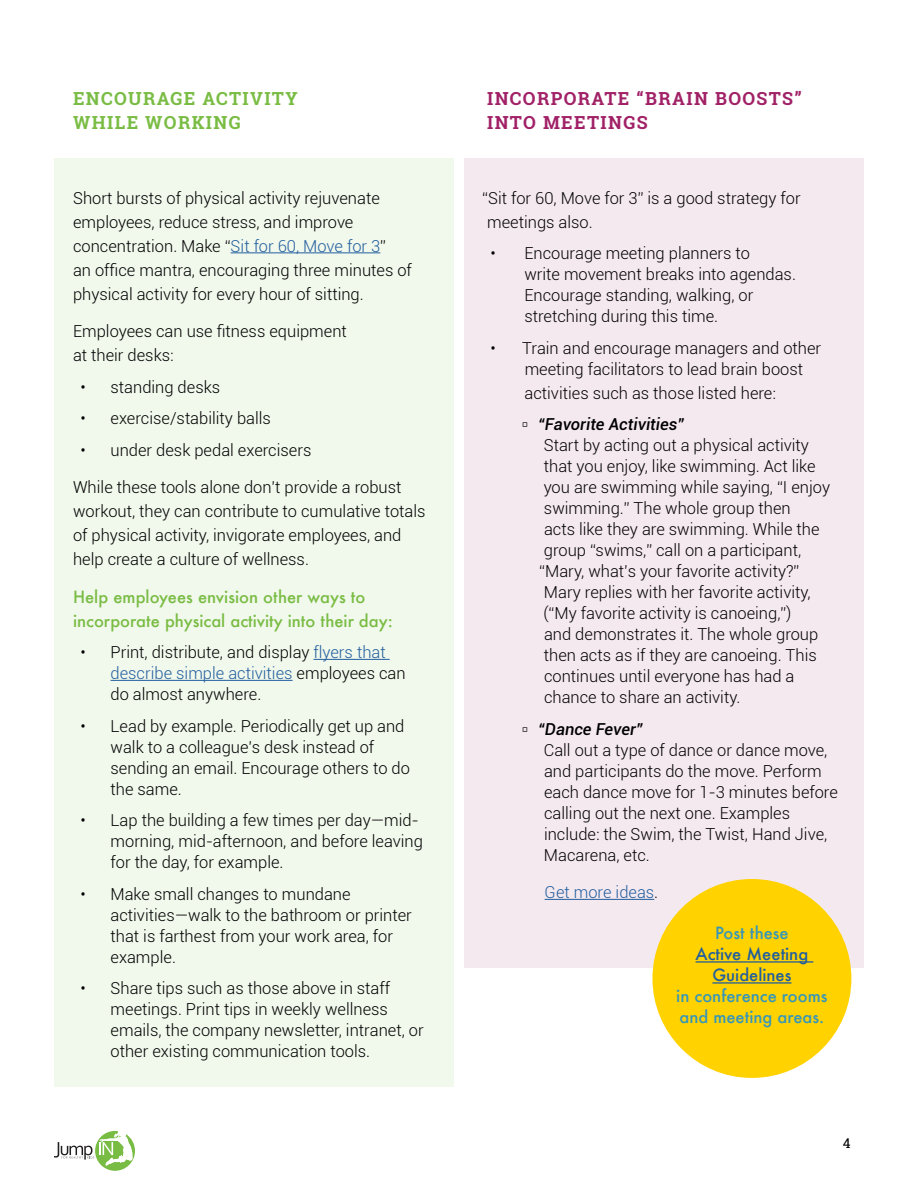
<style>
.page{position:relative;width:918px;height:1188px;background:#fff}
.page>*{position:absolute;margin:0;border:0;box-sizing:border-box;transform-origin:0 0}
.t1{font:700 18px/24px "Roboto Slab";letter-spacing:.075em;color:#a12167}
.t2{font:700 18px/24px "Roboto Slab";letter-spacing:.075em;color:#79bc43}
.t3{font:300 16.5px/21px "Roboto";color:#000}
.t4{font:500 16.5px/24px "Futura";color:#79bc43}
.t5{font:500 16.5px/21px "Futura";color:#3696b9}
.t6{font:500 16.5px/21px "Futura";color:#215e9e;text-align:center}
.t7{font:300 16.5px "Roboto";color:#215e9e}
.t8{font:13.5px "Roboto Slab";color:#000}
.s1{color:#215e9e}
.s2{font-family:"Arial";font-weight:700}
.s3{font-weight:500;font-style:italic}
.s4{color:#000}
</style>
<div class="page">
<div style="left:54px;top:158px;width:400px;height:929px;background:#f1f8ec"></div>
<div style="left:464px;top:158px;width:400px;height:810px;background:#f5e9f0"></div>
<hr style="left:545px;top:899px;width:109px;height:1px;background:#215e9e">
<svg style="left:54px;top:1131px;width:81px;height:40px"></svg>
<div style="left:652px;top:879px;width:199px;height:199px;background:#ffd200;border-radius:50%"></div>
<hr style="left:696px;top:961px;width:117px;height:2px;background:#215e9e">
<hr style="left:712px;top:982px;width:79px;height:2px;background:#215e9e">
<hr style="left:231px;top:252px;width:149px;height:1px;background:#215e9e">
<hr style="left:313px;top:659px;width:77px;height:1px;background:#215e9e">
<hr style="left:111px;top:680px;width:182px;height:1px;background:#215e9e">
<p class="t2" style="left:73px;top:86px;width:226px">ENCOURAGE ACTIVITY<br>WHILE WORKING</p>
<p class="t3" style="left:73px;top:185px;width:340px;line-height:24px">Short bursts of physical activity rejuvenate employees, reduce stress, and improve concentration. Make “<span class="s1">Sit for 60, Move for 3</span>”<br>an office mantra, encouraging three minutes of physical activity for every hour of sitting.</p>
<p class="t3" style="left:73px;top:319px;width:275px;line-height:24px">Employees can use fitness equipment at their desks:</p>
<p class="t3" style="left:81px;top:376px;width:141px">• standing desks</p>
<p class="t3" style="left:81px;top:407px;width:192px">• exercise/stability balls</p>
<p class="t3" style="left:81px;top:439px;width:232px">• under desk pedal exercisers</p>
<p class="t3" style="left:73px;top:475px;width:354px;line-height:24px">While these tools alone don’t provide a robust workout, they can contribute to cumulative totals of physical activity, invigorate employees, and help create a culture of wellness.</p>
<p class="t4" style="left:73px;top:584px;width:322px">Help employees envision other ways to incorporate physical activity into their day:</p>
<p class="t3" style="left:111px;top:641px;width:297px;text-indent:-30px">• Print, distribute, and display <span class="s1">flyers that describe simple activities</span> employees can do almost anywhere.</p>
<p class="t3" style="left:111px;top:715px;width:301px;text-indent:-30px">• Lead by example. Periodically get up and walk to a colleague’s desk instead of sending an email. Encourage others to do the same.</p>
<p class="t3" style="left:111px;top:809px;width:314px;text-indent:-30px">• Lap the building a few times per day—mid&shy;morning, mid-afternoon, and before leaving for the day, for example.</p>
<p class="t3" style="left:111px;top:883px;width:303px;text-indent:-30px">• Make small changes to mundane activities—walk to the bathroom or printer that is farthest from your work area, for example.</p>
<p class="t3" style="left:111px;top:977px;width:315px;text-indent:-30px">• Share tips such as those above in staff meetings. Print tips in weekly wellness emails, the company newsletter, intranet, or other existing communication tools.</p>
<p class="t1" style="left:487px;top:86px;width:316px">INCORPORATE “BRAIN BOOSTS”<br>INTO MEETINGS</p>
<p class="t3" style="left:482px;top:185px;width:320px;line-height:24px">“Sit for 60, Move for 3” is a good strategy for meetings also.</p>
<p class="t3" style="left:524px;top:242px;width:273px;text-indent:-34px">• Encourage meeting planners to<br>write movement breaks into agendas.<br>Encourage standing, walking, or stretching during this time.</p>
<p class="t3" style="left:525px;top:337px;width:298px;text-indent:-34px">• Train and encourage managers and other meeting facilitators to lead brain boost</p>
<p class="t3" style="left:522px;top:377px;width:255px;line-height:31.5px">activities such as those listed here: <span class="s2">▫</span> <span class="s3">“Favorite Activities”</span></p>
<p class="t3" style="left:539px;top:434px;width:292px">Start by acting out a physical activity that you enjoy, like swimming. Act like you are swimming while saying, “I enjoy swimming.” The whole group then<br>acts like they are swimming. While the group “swims,” call on a participant, “Mary, what’s your favorite activity?” Mary replies with her favorite activity, (“My favorite activity is canoeing,”)<br>and demonstrates it. The whole group then acts as if they are canoeing. This continues until everyone has had a chance to share an activity.</p>
<p class="t3" style="left:544px;top:718px;width:296px;text-indent:-21px"><span class="s2">▫</span> <span class="s3">“Dance Fever”<br></span>Call out a type of dance or dance move, and participants do the move. Perform each dance move for 1-3 minutes before calling out the next one. Examples include: the Swim, the Twist, Hand Jive,<br>Macarena, etc.</p>
<p class="t7" style="left:545px;top:881px;width:115px">Get more ideas<span class="s4">.</span></p>
<p class="t5" style="left:715px;top:923px;width:75px">Post these</p>
<p class="t6" style="left:696px;top:944px;width:114px">Active Meeting<br>Guidelines</p>
<p class="t5" style="left:676px;top:986px;width:153px">in conference rooms and meeting areas.</p>
<p class="t8" style="left:843px;top:1134px;width:9px">4</p>
</div>
